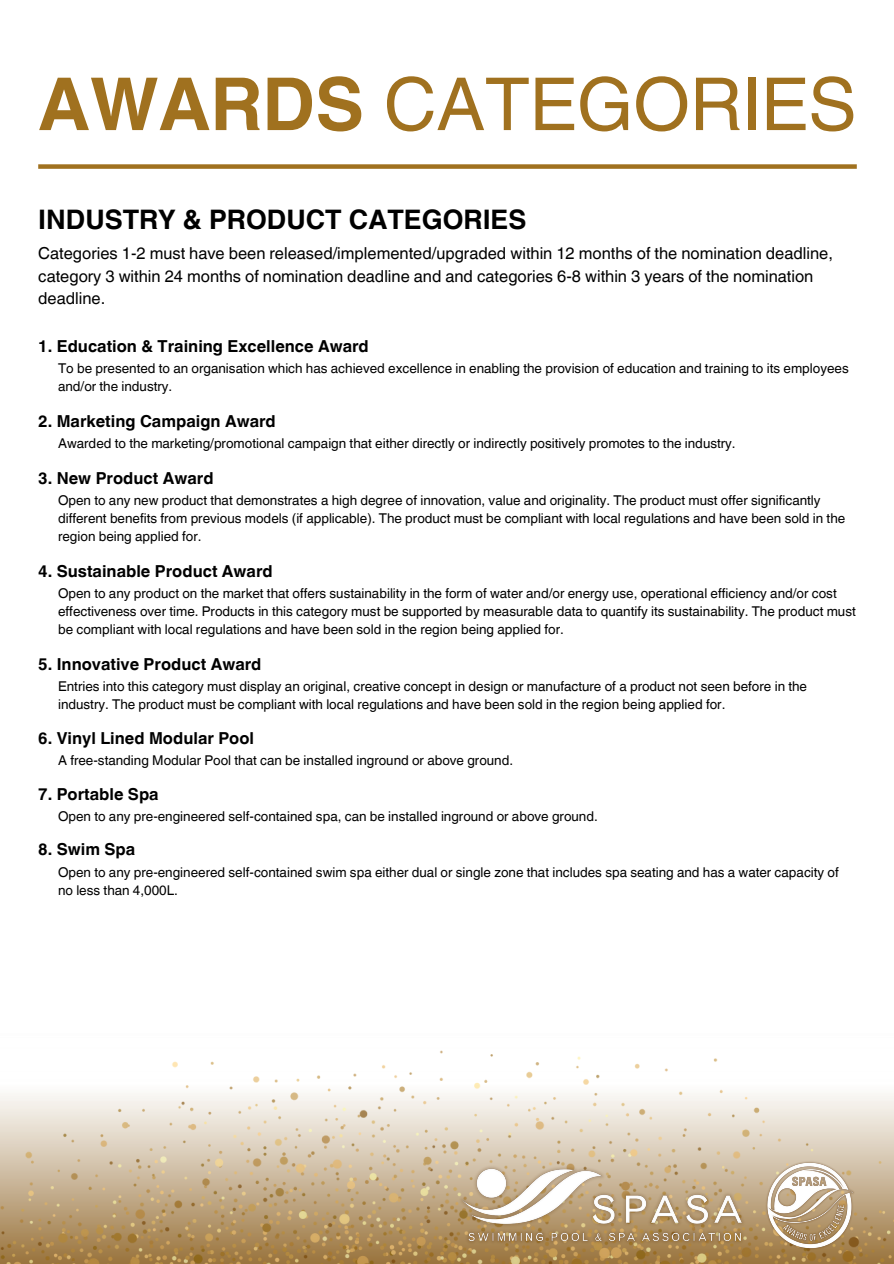
<style>
.page{position:relative;width:894px;height:1264px;background:#fff}
.page>*{position:absolute;margin:0;border:0;box-sizing:border-box;transform-origin:0 0}
.t1{font:72.9px "Helvetica World";color:#a0711f}
.t2{font:700 26.85px "Helvetica World";color:#000}
.t3{font:16.5px/22.5px "Helvetica World";color:#000}
.t4{font:700 16.5px "Helvetica World";color:#000}
.t5{font:13.5px/18px "Helvetica World";color:#000}
.s1{font-weight:700}
</style>
<div class="page">
<img style="left:0;top:1050px;width:893px;height:213px">
<img style="left:434px;top:1163px;width:328px;height:87px">
<img style="left:762px;top:1159px;width:94px;height:92px">
<div style="left:38px;top:164px;width:818px;height:5px;background:#a0711f"></div>
<h4 class="t1" style="left:38px;top:61px;width:819px"><span class="s1">AWARDS</span> CATEGORIES</h4>
<p class="t2" style="left:38px;top:198px;width:489px">INDUSTRY &amp; PRODUCT CATEGORIES</p>
<p class="t3" style="left:38px;top:242px;width:796px">Categories 1-2 must have been released/implemented/upgraded within 12 months of the nomination deadline, category 3 within 24 months of nomination deadline and and categories 6-8 within 3 years of the nomination deadline.</p>
<p class="t4" style="left:38px;top:332px;width:332px">1. Education &amp; Training Excellence Award</p>
<p class="t5" style="left:58px;top:359px;width:792px">To be presented to an organisation which has achieved excellence in enabling the provision of education and training to its employees</p>
<p class="t5" style="left:58px;top:377px;width:116px">and/or the industry.</p>
<p class="t4" style="left:38px;top:407px;width:239px">2. Marketing Campaign Award</p>
<p class="t5" style="left:58px;top:434px;width:679px">Awarded to the marketing/promotional campaign that either directly or indirectly positively promotes to the industry.</p>
<p class="t4" style="left:38px;top:464px;width:177px">3. New Product Award</p>
<p class="t5" style="left:58px;top:491px;width:763px">Open to any new product that demonstrates a high degree of innovation, value and originality. The product must offer significantly</p>
<p class="t5" style="left:58px;top:509px;width:788px">different benefits from previous models (if applicable). The product must be compliant with local regulations and have been sold in the</p>
<p class="t5" style="left:58px;top:527px;width:145px">region being applied for.</p>
<p class="t4" style="left:38px;top:557px;width:236px">4. Sustainable Product Award</p>
<p class="t5" style="left:58px;top:584px;width:780px">Open to any product on the market that offers sustainability in the form of water and/or energy use, operational efficiency and/or cost</p>
<p class="t5" style="left:58px;top:602px;width:799px">effectiveness over time. Products in this category must be supported by measurable data to quantify its sustainability. The product must</p>
<p class="t5" style="left:58px;top:620px;width:507px">be compliant with local regulations and have been sold in the region being applied for.</p>
<p class="t4" style="left:38px;top:650px;width:225px">5. Innovative Product Award</p>
<p class="t5" style="left:58px;top:677px;width:750px">Entries into this category must display an original, creative concept in design or manufacture of a product not seen before in the industry. The product must be compliant with local regulations and have been sold in the region being applied for.</p>
<p class="t4" style="left:38px;top:724px;width:217px">6. Vinyl Lined Modular Pool</p>
<p class="t5" style="left:58px;top:751px;width:456px">A free-standing Modular Pool that can be installed inground or above ground.</p>
<p class="t4" style="left:38px;top:780px;width:122px">7. Portable Spa</p>
<p class="t5" style="left:58px;top:807px;width:541px">Open to any pre-engineered self-contained spa, can be installed inground or above ground.</p>
<p class="t4" style="left:38px;top:836px;width:98px">8. Swim Spa</p>
<p class="t5" style="left:58px;top:863px;width:782px">Open to any pre-engineered self-contained swim spa either dual or single zone that includes spa seating and has a water capacity of no less than 4,000L.</p>
</div>
